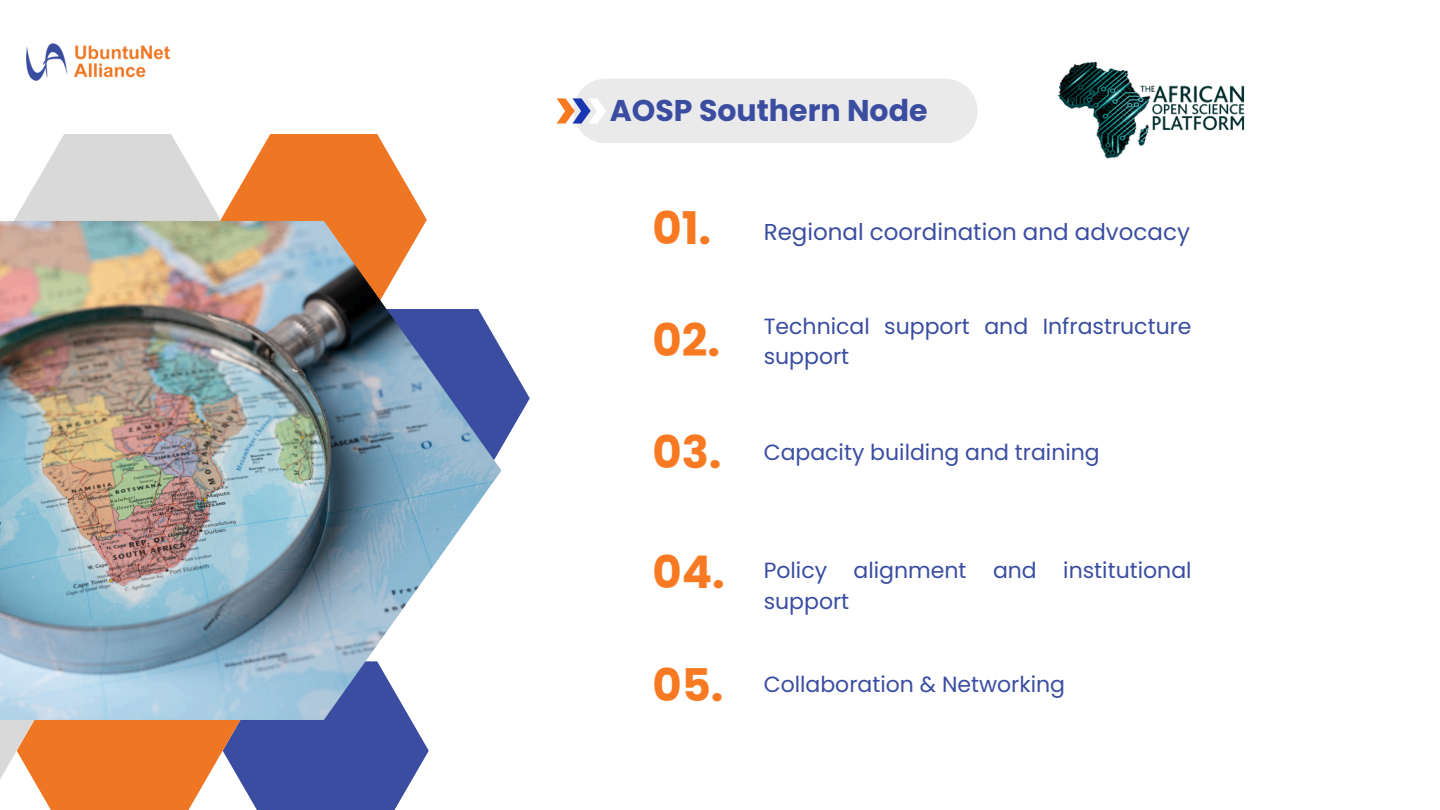
<style>
.page{position:relative;width:1440px;height:810px;background:#fff}
.page>*{position:absolute;margin:0;border:0;box-sizing:border-box;transform-origin:0 0}
.t1{font:700 45px "Poppins";color:#f77a23}
.t2{font:700 30px "Poppins";color:#3b4da1}
.t3{font:23px "Poppins";color:#3b4da1}
.t4{font:22px/30.8px "Poppins";color:#3b4da1}
</style>
<div class="page">
<svg style="left:557px;top:79px;width:421px;height:64px"></svg>
<img style="left:27px;top:43px;width:143px;height:38px">
<svg style="left:326px;top:720px;width:103px;height:90px"></svg>
<svg style="left:120px;top:720px;width:206px;height:90px"></svg>
<svg style="left:0;top:720px;width:120px;height:90px"></svg>
<svg style="left:501px;top:348px;width:29px;height:123px"></svg>
<svg style="left:221px;top:134px;width:206px;height:87px;fill:#ef7723"></svg>
<svg style="left:14px;top:134px;width:207px;height:87px;fill:#d9d9d9"></svg>
<img style="left:0;top:221px;width:501px;height:499px">
<img style="left:1057px;top:61px;width:188px;height:98px">
<h1 class="t2" style="left:610px;top:90px;width:319px">AOSP Southern Node</h1>
<p class="t1" style="left:652px;top:197px;width:60px">01.</p>
<h1 class="t3" style="left:764px;top:216px;width:428px">Regional coordination and advocacy</h1>
<p class="t1" style="left:652px;top:309px;width:69px">02.</p>
<p class="t4" style="left:764px;top:311px;width:429px">Technical support and Infrastructure support</p>
<p class="t1" style="left:652px;top:421px;width:71px">03.</p>
<h2 class="t4" style="left:764px;top:437px;width:338px">Capacity building and training</h2>
<p class="t1" style="left:652px;top:540px;width:74px">04.</p>
<p class="t4" style="left:764px;top:555px;width:429px">Policy alignment and institutional support</p>
<p class="t1" style="left:652px;top:654px;width:73px">05.</p>
<h1 class="t4" style="left:764px;top:669px;width:303px">Collaboration &amp; Networking</h1>
</div>
